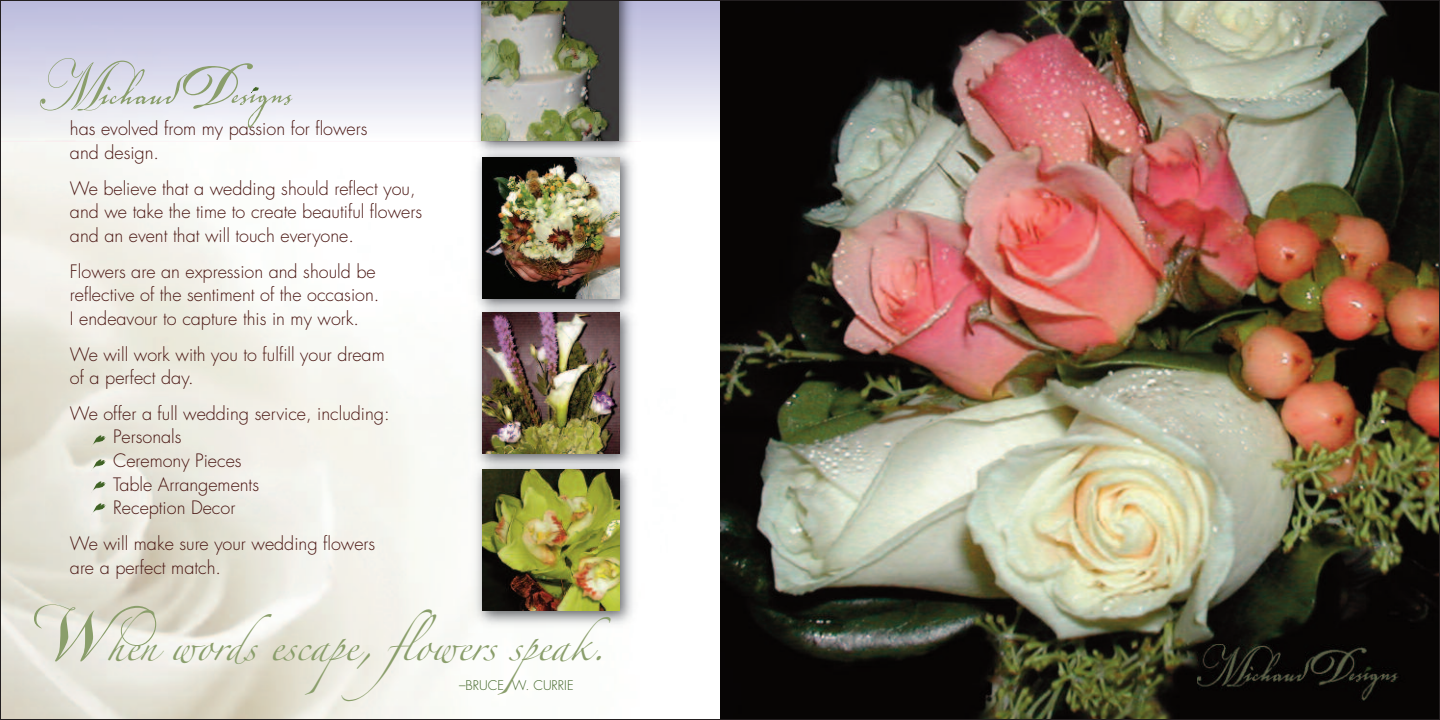
<style>
.page{position:relative;width:1440px;height:720px;background:#fff}
.page>*{position:absolute;margin:0;border:0;box-sizing:border-box;transform-origin:0 0}
.t1{font:81.6px "Chopin Script";color:#8a9e6b}
.t2{font:27.2px "Zapfino";color:#8a9e6b}
.t3{font:300 18px/23.6px "Futura";color:#491511}
.t4{font:300 13px "Futura";color:#3f6324}
</style>
<div class="page">
<img style="left:720px;top:2px;width:718px;height:716px">
<img style="left:469px;top:2px;width:172px;height:631px">
<img style="left:482px;top:469px;width:137px;height:142px">
<img style="left:482px;top:2px;width:136px;height:138px">
<img style="left:1198px;top:644px;width:237px;height:58px">
<svg style="left:40px;top:58px;width:253px;height:70px"></svg>
<svg style="left:91px;top:435px;width:15px;height:13px"></svg>
<svg style="left:91px;top:459px;width:15px;height:13px"></svg>
<svg style="left:91px;top:481px;width:15px;height:13px"></svg>
<svg style="left:91px;top:503px;width:15px;height:13px"></svg>
<img style="left:482px;top:313px;width:137px;height:141px">
<img style="left:482px;top:157px;width:137px;height:141px">
<p class="t3" style="left:70px;top:118px;width:299px">has evolved from my passion for flowers and design.</p>
<p class="t3" style="left:70px;top:178px;width:354px">We believe that a wedding should reflect you, and we take the time to create beautiful flowers and an event that will touch everyone.</p>
<p class="t3" style="left:70px;top:261px;width:311px">Flowers are an expression and should be reflective of the sentiment of the occasion.<br>I endeavour to capture this in my work.</p>
<p class="t3" style="left:70px;top:344px;width:316px">We will work with you to fulfill your dream of a perfect day.</p>
<p class="t3" style="left:113px;top:403px;width:278px;text-indent:-43px">We offer a full wedding service, including:<br>Personals<br>Ceremony Pieces<br>Table Arrangements<br>Reception Decor</p>
<p class="t3" style="left:70px;top:533px;width:307px">We will make sure your wedding flowers are a perfect match.</p>
<h1 class="t1" style="left:34px;top:584px;width:124px">W</h1>
<h2 class="t2" style="left:107px;top:634px;width:505px">hen words escape, flowers speak.</h2>
<p class="t4" style="left:459px;top:679px;width:116px">–BRUCE W. CURRIE</p>
</div>
